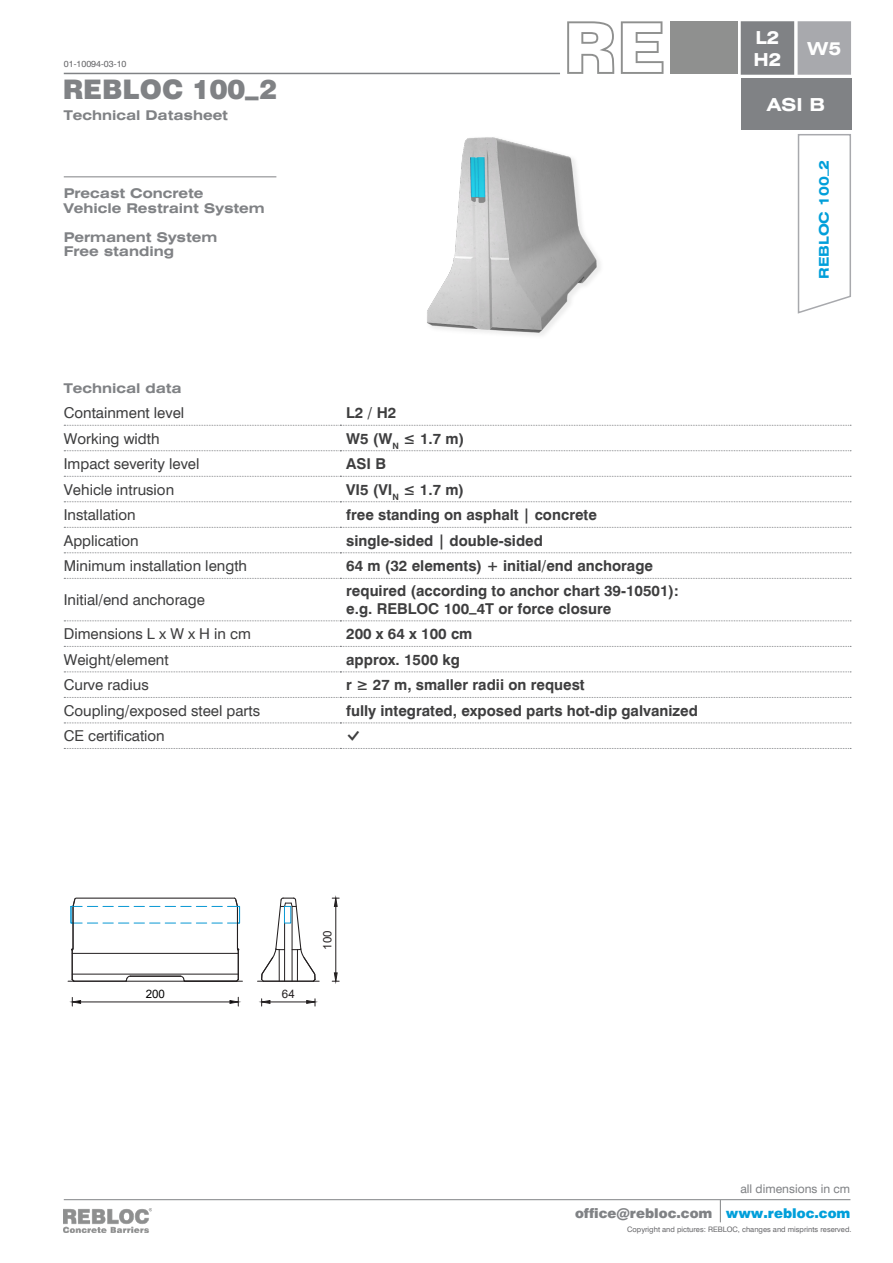
<style>
.page{position:relative;width:893px;height:1263px;background:#fff}
.page>*{position:absolute;margin:0;border:0;box-sizing:border-box;transform-origin:0 0}
.t1{font:900 27px "Swiss 721 BT";color:#808285}
.t2{font:700 expanded 18px "Swiss 721 BT";color:#fff}
.t3{font:700 15px "Swiss 721 BT";color:#3e3e3f}
.t4{font:15px "Swiss 721 BT";color:#3e3e3f}
.t5{font:700 expanded 13.5px "Swiss 721 BT";color:#808285}
.t6{font:900 13.5px "Swiss 721 BT";color:#808285}
.t7{font:700 expanded 13.5px "Swiss 721 BT";color:#009fda}
.t8{font:12px "Swiss 721 BT";color:#808285}
.t9{font:11.55px "Arial";color:#231f20}
.t10{font:11.55px "Arial";color:#000}
.t11{font:9px "Swiss 721 BT";color:#67676a}
.t12{font:7.5px "Swiss 721 BT";color:#67676a}
.s1{color:#009fda}
</style>
<div class="page">
<hr style="left:64px;top:1199px;width:786px;height:1px;background:#808285">
<svg style="left:720px;top:1200px;width:1px;height:22px"></svg>
<img style="left:64px;top:1208px;width:87px;height:24px">
<div style="left:734px;top:1178px;width:122px;height:22px;background:#fff"></div>
<hr style="left:68px;top:981px;width:174px;height:1px;background:#231f20">
<hr style="left:258px;top:981px;width:61px;height:1px;background:#231f20">
<div style="left:237px;top:949px;width:2px;height:31px;border:1px solid #231f20"></div>
<hr style="left:130px;top:976px;width:50px;height:1px;background:#231f20">
<svg style="left:179px;top:975px;width:61px;height:7px"></svg>
<div style="left:72px;top:949px;width:1px;height:31px;border:1px solid #231f20"></div>
<svg style="left:71px;top:975px;width:60px;height:7px"></svg>
<svg style="left:70px;top:897px;width:170px;height:54px"></svg>
<hr style="left:72px;top:974px;width:166px;height:1px;background:#231f20">
<hr style="left:72px;top:953px;width:166px;height:1px;background:#231f20">
<hr style="left:81px;top:1002px;width:149px;height:1px;background:#231f20">
<svg style="left:72px;top:997px;width:9px;height:9px"></svg>
<svg style="left:229px;top:997px;width:10px;height:9px"></svg>
<hr style="left:270px;top:1002px;width:37px;height:1px;background:#231f20">
<svg style="left:261px;top:999px;width:10px;height:7px"></svg>
<svg style="left:306px;top:999px;width:10px;height:7px"></svg>
<hr style="left:336px;top:906px;width:1px;height:67px;background:#231f20">
<svg style="left:332px;top:972px;width:7px;height:10px"></svg>
<svg style="left:332px;top:897px;width:7px;height:10px"></svg>
<svg style="left:260px;top:897px;width:56px;height:85px"></svg>
<div style="left:284px;top:906px;width:7px;height:17px;border:1px solid #0897d3"></div>
<hr style="left:64px;top:73px;width:496px;height:1px;background:#808285">
<div style="left:670px;top:21px;width:67px;height:53px;background:#8f908f"></div>
<svg style="left:621px;top:21px;width:42px;height:53px"></svg>
<svg style="left:567px;top:21px;width:47px;height:53px"></svg>
<svg style="left:64px;top:425px;width:787px;height:1px"></svg>
<svg style="left:64px;top:450px;width:787px;height:1px"></svg>
<svg style="left:64px;top:476px;width:787px;height:1px"></svg>
<svg style="left:64px;top:501px;width:787px;height:1px"></svg>
<svg style="left:64px;top:527px;width:787px;height:1px"></svg>
<svg style="left:64px;top:552px;width:787px;height:1px"></svg>
<svg style="left:64px;top:578px;width:787px;height:1px"></svg>
<svg style="left:64px;top:620px;width:787px;height:1px"></svg>
<svg style="left:64px;top:646px;width:787px;height:1px"></svg>
<svg style="left:64px;top:671px;width:787px;height:1px"></svg>
<svg style="left:64px;top:697px;width:787px;height:1px"></svg>
<svg style="left:64px;top:722px;width:787px;height:1px"></svg>
<svg style="left:64px;top:748px;width:787px;height:1px"></svg>
<svg style="left:797px;top:134px;width:54px;height:180px"></svg>
<div style="left:741px;top:79px;width:110px;height:51px;background:#808285"></div>
<div style="left:741px;top:22px;width:52px;height:52px;background:#808285"></div>
<div style="left:741px;top:21px;width:53px;height:54px;border:2px solid #808285"></div>
<div style="left:798px;top:22px;width:52px;height:52px;background:#a8a9ad"></div>
<div style="left:798px;top:21px;width:53px;height:54px;border:2px solid #a8a9ad"></div>
<hr style="left:64px;top:176px;width:212px;height:1px;background:#808285">
<img style="left:427px;top:137px;width:173px;height:199px">
<p class="t11" style="left:64px;top:58px;width:64px">01-10094-03-10</p>
<p class="t1" style="left:63px;top:73px;width:216px">REBLOC 100_2</p>
<p class="t5" style="left:64px;top:107px;width:166px">Technical Datasheet</p>
<p class="t5" style="left:64px;top:185px;width:141px">Precast Concrete</p>
<p class="t5" style="left:64px;top:200px;width:203px">Vehicle Restraint System</p>
<p class="t5" style="left:64px;top:229px;width:155px">Permanent System</p>
<p class="t5" style="left:64px;top:243px;width:112px">Free standing</p>
<p class="t5" style="left:64px;top:380px;width:119px">Technical data</p>
<p class="t4" style="left:64px;top:404px;width:122px">Containment level</p>
<p class="t3" style="left:346px;top:404px;width:52px">L2 / H2</p>
<p class="t4" style="left:64px;top:429px;width:97px">Working width</p>
<p class="t3" style="left:346px;top:429px;width:120px">W5 (W<sub>N</sub> ≤ 1.7 m)</p>
<p class="t4" style="left:64px;top:455px;width:137px">Impact severity level</p>
<p class="t3" style="left:346px;top:455px;width:41px">ASI B</p>
<p class="t4" style="left:64px;top:480px;width:112px">Vehicle intrusion</p>
<p class="t3" style="left:346px;top:480px;width:120px">VI5 (VI<sub>N</sub> ≤ 1.7 m)</p>
<p class="t4" style="left:64px;top:506px;width:73px">Installation</p>
<p class="t3" style="left:346px;top:506px;width:252px">free standing on asphalt | concrete</p>
<p class="t4" style="left:64px;top:531px;width:76px">Application</p>
<p class="t3" style="left:346px;top:531px;width:198px">single-sided | double-sided</p>
<p class="t4" style="left:64px;top:557px;width:185px">Minimum installation length</p>
<p class="t3" style="left:346px;top:557px;width:308px">64 m (32 elements) + initial/end anchorage</p>
<p class="t4" style="left:64px;top:591px;width:143px">Initial/end anchorage</p>
<p class="t3" style="left:346px;top:582px;width:334px">required (according to anchor chart 39-10501):</p>
<p class="t3" style="left:346px;top:600px;width:267px">e.g. REBLOC 100_4T or force closure</p>
<p class="t4" style="left:64px;top:625px;width:189px">Dimensions L x W x H in cm</p>
<p class="t3" style="left:346px;top:625px;width:128px">200 x 64 x 100 cm</p>
<p class="t4" style="left:64px;top:650px;width:106px">Weight/element</p>
<p class="t3" style="left:346px;top:650px;width:115px">approx. 1500 kg</p>
<p class="t4" style="left:64px;top:676px;width:87px">Curve radius</p>
<p class="t3" style="left:346px;top:676px;width:240px">r ≥ 27 m, smaller radii on request</p>
<p class="t4" style="left:64px;top:701px;width:198px">Coupling/exposed steel parts</p>
<p class="t3" style="left:346px;top:701px;width:353px">fully integrated, exposed parts hot-dip galvanized</p>
<p class="t4" style="left:64px;top:727px;width:103px">CE certification</p>
<p class="t2" style="left:755px;top:27px;width:26px">L2</p>
<p class="t2" style="left:754px;top:48px;width:29px">H2</p>
<p class="t2" style="left:807px;top:38px;width:35px">W5</p>
<p class="t2" style="left:767px;top:94px;width:59px">ASI B</p>
<p class="t7" style="left:816px;top:279px;width:120px;rotate:-90deg">REBLOC 100_2</p>
<p class="t10" style="left:146px;top:986px;width:21px">200</p>
<p class="t9" style="left:282px;top:986px;width:14px">64</p>
<p class="t9" style="left:319px;top:950px;width:21px;rotate:-90deg">100</p>
<p class="t8" style="left:740px;top:1182px;width:111px">all dimensions in cm</p>
<p class="t6" style="left:575px;top:1205px;width:277px">office@rebloc.com <span class="s1">www.rebloc.com</span></p>
<p class="t12" style="left:627px;top:1225px;width:226px">Copyright and pictures: REBLOC, changes and misprints reserved.</p>
</div>
